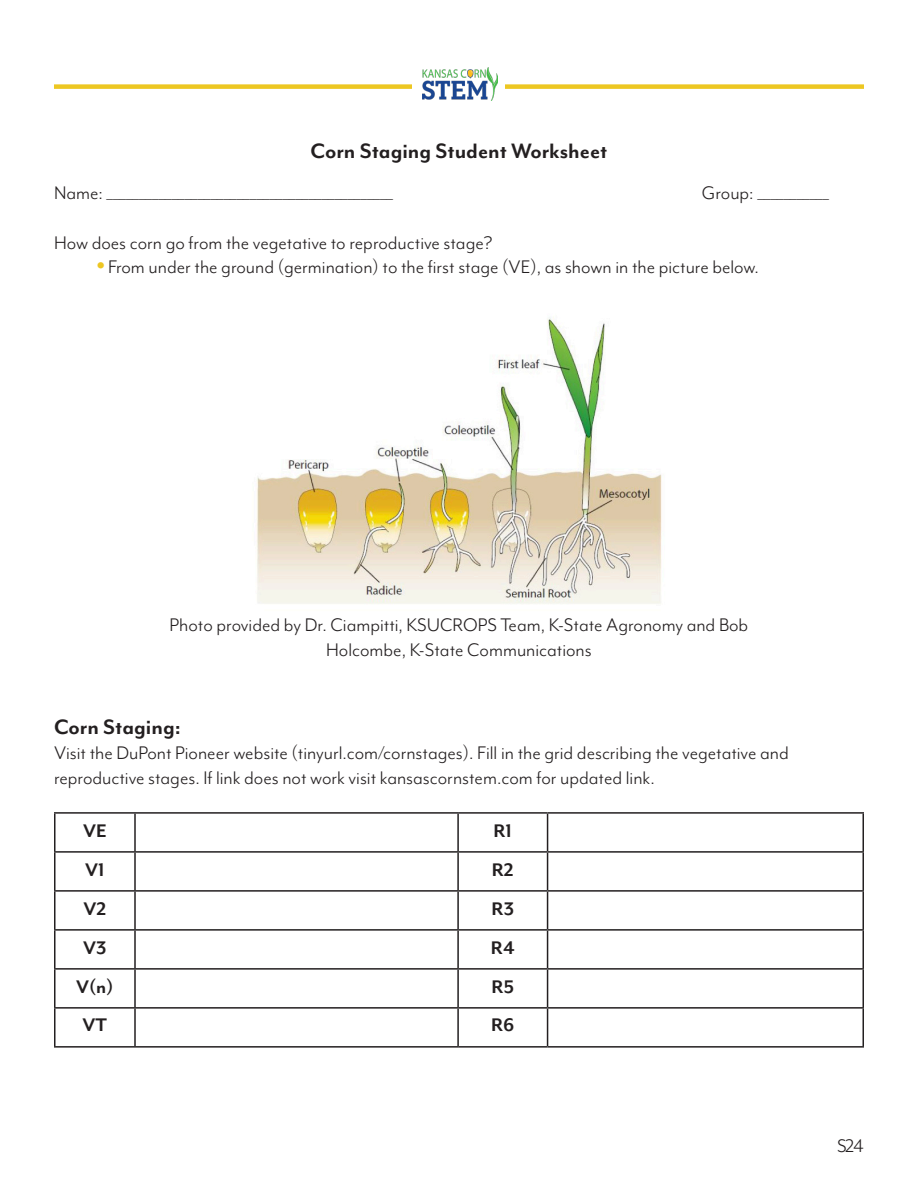
<style>
.page{position:relative;width:918px;height:1188px;background:#fff}
.page>*{position:absolute;margin:0;border:0;box-sizing:border-box;transform-origin:0 0}
.Lg__Section_Headings{font:700 24px "Mr Eaves Mod OT";color:#231f20}
.Body_Text__14_pt__bo{font:21px/25.2px "Mr Eaves Mod OT";color:#231f20}
.Body_Text__14_pt__bo-2{font:700 21px "Mr Eaves Mod OT";color:#231f20}
.s1{font-family:"Century Gothic";color:#edc622}
</style>
<div class="page">
<div style="left:54px;top:84px;width:810px;height:5px;background:#edc722"></div>
<div style="left:412px;top:57px;width:92px;height:61px;background:#fff"></div>
<img style="left:423px;top:68px;width:74px;height:32px">
<img style="left:257px;top:318px;width:405px;height:286px">
<hr style="left:54px;top:812px;width:81px;height:2px;background:#231f20">
<hr style="left:54px;top:814px;width:2px;height:37px;background:#231f20">
<hr style="left:135px;top:812px;width:323px;height:2px;background:#231f20">
<hr style="left:134px;top:814px;width:2px;height:37px;background:#231f20">
<hr style="left:458px;top:812px;width:90px;height:2px;background:#231f20">
<hr style="left:457px;top:814px;width:2px;height:37px;background:#231f20">
<hr style="left:548px;top:812px;width:316px;height:2px;background:#231f20">
<hr style="left:547px;top:814px;width:1px;height:37px;background:#231f20">
<hr style="left:862px;top:814px;width:2px;height:37px;background:#231f20">
<hr style="left:54px;top:851px;width:81px;height:2px;background:#231f20">
<hr style="left:54px;top:853px;width:2px;height:37px;background:#231f20">
<hr style="left:135px;top:851px;width:323px;height:2px;background:#231f20">
<hr style="left:134px;top:853px;width:2px;height:37px;background:#231f20">
<hr style="left:458px;top:851px;width:90px;height:2px;background:#231f20">
<hr style="left:457px;top:853px;width:2px;height:37px;background:#231f20">
<hr style="left:548px;top:851px;width:316px;height:2px;background:#231f20">
<hr style="left:547px;top:853px;width:1px;height:37px;background:#231f20">
<hr style="left:862px;top:853px;width:2px;height:37px;background:#231f20">
<hr style="left:54px;top:890px;width:81px;height:2px;background:#231f20">
<hr style="left:54px;top:892px;width:2px;height:37px;background:#231f20">
<hr style="left:135px;top:890px;width:323px;height:2px;background:#231f20">
<hr style="left:134px;top:892px;width:2px;height:37px;background:#231f20">
<hr style="left:458px;top:890px;width:90px;height:2px;background:#231f20">
<hr style="left:457px;top:892px;width:2px;height:37px;background:#231f20">
<hr style="left:548px;top:890px;width:316px;height:2px;background:#231f20">
<hr style="left:547px;top:892px;width:1px;height:37px;background:#231f20">
<hr style="left:862px;top:892px;width:2px;height:37px;background:#231f20">
<hr style="left:54px;top:929px;width:81px;height:2px;background:#231f20">
<hr style="left:54px;top:931px;width:2px;height:37px;background:#231f20">
<hr style="left:135px;top:929px;width:323px;height:2px;background:#231f20">
<hr style="left:134px;top:931px;width:2px;height:37px;background:#231f20">
<hr style="left:458px;top:929px;width:90px;height:2px;background:#231f20">
<hr style="left:457px;top:931px;width:2px;height:37px;background:#231f20">
<hr style="left:548px;top:929px;width:316px;height:2px;background:#231f20">
<hr style="left:547px;top:931px;width:1px;height:37px;background:#231f20">
<hr style="left:862px;top:931px;width:2px;height:37px;background:#231f20">
<hr style="left:54px;top:968px;width:81px;height:2px;background:#231f20">
<hr style="left:54px;top:970px;width:2px;height:37px;background:#231f20">
<hr style="left:135px;top:968px;width:323px;height:2px;background:#231f20">
<hr style="left:134px;top:970px;width:2px;height:37px;background:#231f20">
<hr style="left:458px;top:968px;width:90px;height:2px;background:#231f20">
<hr style="left:457px;top:970px;width:2px;height:37px;background:#231f20">
<hr style="left:548px;top:968px;width:316px;height:2px;background:#231f20">
<hr style="left:547px;top:970px;width:1px;height:37px;background:#231f20">
<hr style="left:862px;top:970px;width:2px;height:37px;background:#231f20">
<hr style="left:54px;top:1007px;width:81px;height:2px;background:#231f20">
<hr style="left:54px;top:1009px;width:2px;height:37px;background:#231f20">
<hr style="left:135px;top:1007px;width:323px;height:2px;background:#231f20">
<hr style="left:134px;top:1009px;width:2px;height:37px;background:#231f20">
<hr style="left:458px;top:1007px;width:90px;height:2px;background:#231f20">
<hr style="left:457px;top:1009px;width:2px;height:37px;background:#231f20">
<hr style="left:548px;top:1007px;width:316px;height:2px;background:#231f20">
<hr style="left:547px;top:1009px;width:1px;height:37px;background:#231f20">
<hr style="left:862px;top:1009px;width:2px;height:37px;background:#231f20">
<hr style="left:54px;top:1046px;width:81px;height:2px;background:#231f20">
<hr style="left:135px;top:1046px;width:323px;height:2px;background:#231f20">
<hr style="left:458px;top:1046px;width:90px;height:2px;background:#231f20">
<hr style="left:548px;top:1046px;width:316px;height:2px;background:#231f20">
<p class="Lg__Section_Headings" style="left:310px;top:138px;width:299px">Corn Staging Student Worksheet</p>
<p class="Body_Text__14_pt__bo" style="left:54px;top:180px;width:341px">Name: ____________________________________________</p>
<p class="Body_Text__14_pt__bo" style="left:702px;top:180px;width:128px">Group: ___________</p>
<p class="Body_Text__14_pt__bo" style="left:54px;top:231px;width:440px">How does corn go from the vegetative to reproductive stage?</p>
<p class="Body_Text__14_pt__bo" style="left:94px;top:255px;width:666px"><span class="s1">•</span>From under the ground (germination) to the first stage (VE), as shown in the picture below.</p>
<p class="Body_Text__14_pt__bo" style="left:170px;top:612px;width:580px;text-align:center">Photo provided by Dr. Ciampitti, KSUCROPS Team, K-State Agronomy and Bob<br>Holcombe, K-State Communications</p>
<p class="Lg__Section_Headings" style="left:54px;top:714px;width:128px">Corn Staging:</p>
<p class="Body_Text__14_pt__bo" style="left:54px;top:741px;width:736px">Visit the DuPont Pioneer website (tinyurl.com/cornstages). Fill in the grid describing the vegetative and reproductive stages. If link does not work visit kansascornstem.com for updated link.</p>
<p class="Body_Text__14_pt__bo-2" style="left:83px;top:819px;width:25px">VE</p>
<p class="Body_Text__14_pt__bo-2" style="left:493px;top:819px;width:20px">R1</p>
<p class="Body_Text__14_pt__bo-2" style="left:85px;top:858px;width:21px">V1</p>
<p class="Body_Text__14_pt__bo-2" style="left:492px;top:858px;width:24px">R2</p>
<p class="Body_Text__14_pt__bo-2" style="left:83px;top:897px;width:24px">V2</p>
<p class="Body_Text__14_pt__bo-2" style="left:492px;top:897px;width:24px">R3</p>
<p class="Body_Text__14_pt__bo-2" style="left:83px;top:936px;width:25px">V3</p>
<p class="Body_Text__14_pt__bo-2" style="left:491px;top:936px;width:25px">R4</p>
<p class="Body_Text__14_pt__bo-2" style="left:76px;top:975px;width:39px">V(n)</p>
<p class="Body_Text__14_pt__bo-2" style="left:492px;top:975px;width:24px">R5</p>
<p class="Body_Text__14_pt__bo-2" style="left:83px;top:1014px;width:26px">VT</p>
<p class="Body_Text__14_pt__bo-2" style="left:491px;top:1014px;width:25px">R6</p>
<p class="Body_Text__14_pt__bo" style="left:837px;top:1133px;width:29px">S24</p>
</div>
